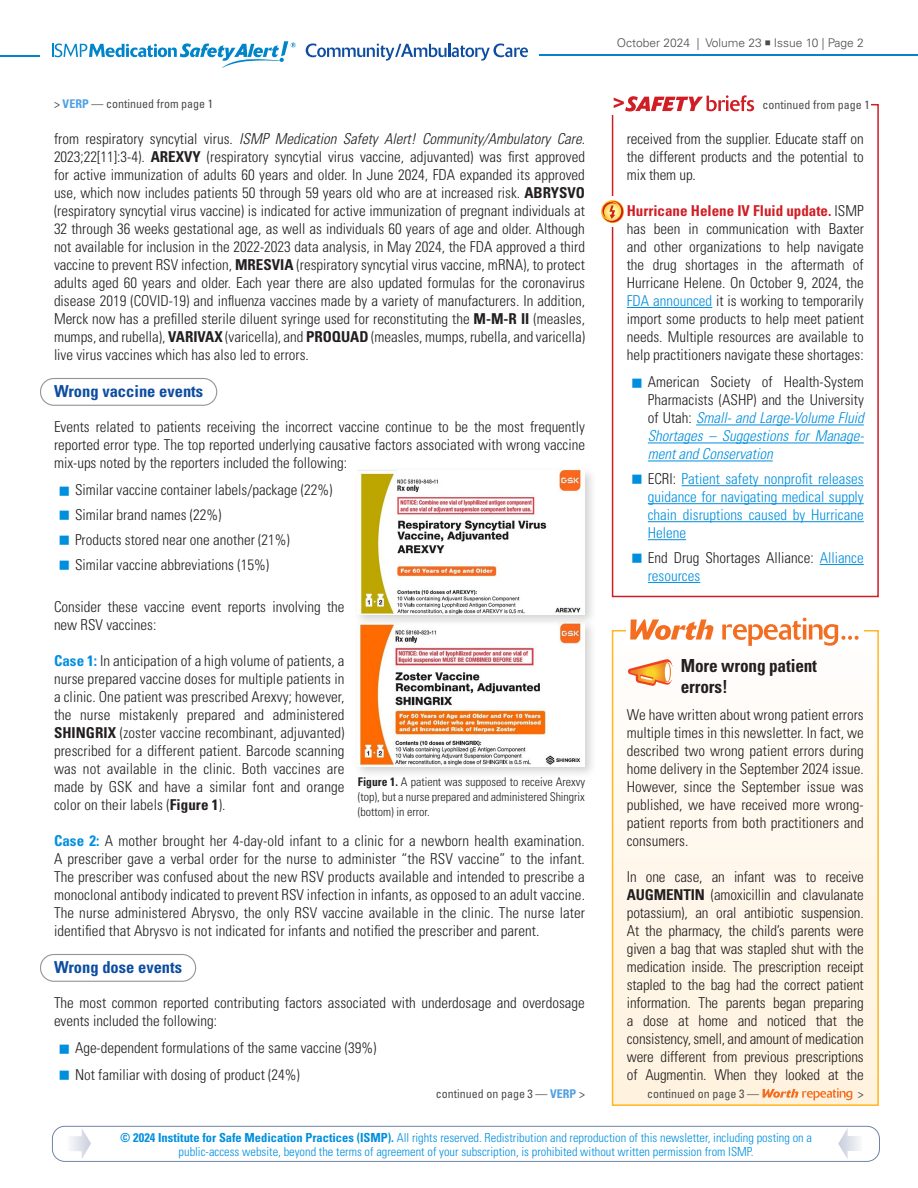
<style>
.page{position:relative;width:918px;height:1188px;background:#fff}
.page>*{position:absolute;margin:0;border:0;box-sizing:border-box;transform-origin:0 0}
.Subhead{font:700 condensed 18px/21px "Univers LT Std";letter-spacing:-.01em;color:#231f20;scale:.96 1}
.Subhead_2{font:700 condensed 16.5px "Univers LT Std";color:#0d4da1}
.Body{font:300 condensed 15px/18px "Univers LT Std";color:#231f20;text-align:justify}
.t1{font:italic 300 condensed 15px/18px "Univers LT Std";color:#008fde;text-align:justify}
.t2{font:300 condensed 15px/18px "Univers LT Std";color:#008fde;text-align:justify}
.Body-2{font:300 condensed 12.45px/13.5px "Univers LT Std";color:#008fde;text-align:center}
.Figure_caption{font:300 condensed 12px/15px "Univers LT Std";color:#231f20;text-align:justify}
.Continuation_tag{font:condensed 12px "Univers LT Std";color:#4b4c4d}
.t3{font:300 12px "Univers LT Std";color:#4b4c4d}
.s1{font-weight:700;color:#4f9fe3}
.s2{font-family:"Minion Pro";font-weight:400;font-size:16.5px}
.s3{font-style:italic}
.s4{font-weight:700}
.s5{font-weight:700;color:#008fde}
.s6{font-weight:700;color:#d01e25}
.s7{color:#008fde}
.s8{font-style:normal;color:#231f20}
.s9{color:#231f20}
</style>
<div class="page">
<hr style="left:539px;top:54px;width:379px;height:2px;background:#0084ca">
<hr style="left:0;top:55px;width:40px;height:2px;background:#0084ca">
<svg style="left:306px;top:43px;width:222px;height:18px"></svg>
<svg style="left:52px;top:41px;width:244px;height:27px"></svg>
<div style="left:40px;top:378px;width:177px;height:28px;border:1px solid #939598;border-radius:13px"></div>
<div style="left:40px;top:954px;width:156px;height:28px;border:1px solid #939598;border-radius:13px"></div>
<svg style="left:52px;top:1126px;width:828px;height:36px"></svg>
<hr style="left:627px;top:307px;width:85px;height:1px;background:#008fde">
<hr style="left:696px;top:425px;width:168px;height:1px;background:#008fde">
<hr style="left:648px;top:443px;width:216px;height:1px;background:#008fde">
<hr style="left:648px;top:461px;width:125px;height:1px;background:#008fde">
<hr style="left:682px;top:485px;width:182px;height:1px;background:#008fde">
<hr style="left:648px;top:503px;width:216px;height:1px;background:#008fde">
<hr style="left:648px;top:521px;width:216px;height:1px;background:#008fde">
<hr style="left:648px;top:539px;width:38px;height:1px;background:#008fde">
<hr style="left:820px;top:564px;width:44px;height:1px;background:#008fde">
<hr style="left:648px;top:582px;width:52px;height:1px;background:#008fde">
<div style="left:612px;top:104px;width:267px;height:493px;border:2px solid #d01e25"></div>
<div style="left:610px;top:93px;width:152px;height:22px;background:#fff"></div>
<svg style="left:614px;top:95px;width:140px;height:16px"></svg>
<div style="left:760px;top:99px;width:111px;height:10px;background:#fff"></div>
<div style="left:354px;top:618px;width:243px;height:160px;background:#231f20;opacity:.2"></div>
<img style="left:358px;top:627px;width:227px;height:140px">
<div style="left:354px;top:466px;width:243px;height:161px;background:#231f20;opacity:.2"></div>
<img style="left:358px;top:471px;width:227px;height:144px">
<div style="left:600px;top:196px;width:25px;height:31px;background:#fff"></div>
<svg style="left:601px;top:200px;width:23px;height:23px"></svg>
<svg style="left:602px;top:201px;width:21px;height:21px"></svg>
<div style="left:613px;top:631px;width:265px;height:474px;background:linear-gradient(to bottom,#fffdfd,#fff2dd)"></div>
<div style="left:612px;top:630px;width:267px;height:476px;border:2px solid #ffb620"></div>
<div style="left:626px;top:616px;width:238px;height:28px;background:#fff"></div>
<svg style="left:630px;top:620px;width:83px;height:20px"></svg>
<svg style="left:722px;top:618px;width:137px;height:28px"></svg>
<svg style="left:628px;top:659px;width:45px;height:27px"></svg>
<svg style="left:762px;top:1088px;width:90px;height:12px"></svg>
<p class="Continuation_tag" style="left:54px;top:96px;width:161px">&gt; <span class="s1">VERP</span> — continued from page 1</p>
<p class="t3" style="left:617px;top:35px;width:249px">October 2024 | Volume 23 <span class="s2">■</span> Issue 10 | Page 2</p>
<p class="Continuation_tag" style="left:762px;top:97px;width:109px">continued from page 1</p>
<p class="Body" style="left:54px;top:130px;width:533px">from respiratory syncytial virus. <span class="s3">ISMP Medication Safety Alert! Community/Ambulatory Care</span>.<br>2023;22[11]:3-4). <span class="s4">AREXVY</span> (respiratory syncytial virus vaccine, adjuvanted) was first approved for active immunization of adults 60 years and older. In June 2024, FDA expanded its approved use, which now includes patients 50 through 59 years old who are at increased risk. <span class="s4">ABRYSVO </span>(respiratory syncytial virus vaccine) is indicated for active immunization of pregnant individuals at 32 through 36 weeks gestational age, as well as individuals 60 years of age and older. Although not available for inclusion in the 2022-2023 data analysis, in May 2024, the FDA approved a third vaccine to prevent RSV infection, <span class="s4">MRESVIA</span> (respiratory syncytial virus vaccine, mRNA), to protect adults aged 60 years and older. Each year there are also updated formulas for the coronavirus disease 2019 (COVID-19) and influenza vaccines made by a variety of manufacturers. In addition, Merck now has a prefilled sterile diluent syringe used for reconstituting the <span class="s4">M-M-R II</span> (measles, mumps, and rubella), <span class="s4">VARIVAX</span> (varicella), and <span class="s4">PROQUAD</span> (measles, mumps, rubella, and varicella) live virus vaccines which has also led to errors.</p>
<p class="Subhead_2" style="left:54px;top:381px;width:151px">Wrong vaccine events</p>
<p class="Body" style="left:54px;top:418px;width:533px">Events related to patients receiving the incorrect vaccine continue to be the most frequently reported error type. The top reported underlying causative factors associated with wrong vaccine mix-ups noted by the reporters included the following:</p>
<p class="Body" style="left:75px;top:481px;width:259px">Similar vaccine container labels/package (22%)</p>
<p class="Body" style="left:75px;top:506px;width:148px">Similar brand names (22%)</p>
<p class="Body" style="left:75px;top:531px;width:216px">Products stored near one another (21%)</p>
<p class="Body" style="left:75px;top:555px;width:196px">Similar vaccine abbreviations (15%)</p>
<p class="Body" style="left:54px;top:598px;width:292px">Consider these vaccine event reports involving the new RSV vaccines:</p>
<p class="Body" style="left:54px;top:652px;width:292px"><span class="s5">Case 1:</span> In anticipation of a high volume of patients, a nurse prepared vaccine doses for multiple patients in a clinic. One patient was prescribed Arexvy; however, the nurse mistakenly prepared and administered <span class="s4">SHINGRIX</span> (zoster vaccine recombinant, adjuvanted) prescribed for a different patient. Barcode scanning was not available in the clinic. Both vaccines are made by GSK and have a similar font and orange color on their labels (<span class="s4">Figure 1</span>).</p>
<p class="Body" style="left:54px;top:832px;width:533px"><span class="s5">Case 2:</span> A mother brought her 4-day-old infant to a clinic for a newborn health examination.<br>A prescriber gave a verbal order for the nurse to administer “the RSV vaccine” to the infant.<br>The prescriber was confused about the new RSV products available and intended to prescribe a monoclonal antibody indicated to prevent RSV infection in infants, as opposed to an adult vaccine.<br>The nurse administered Abrysvo, the only RSV vaccine available in the clinic. The nurse later identified that Abrysvo is not indicated for infants and notified the prescriber and parent.</p>
<p class="Subhead_2" style="left:54px;top:957px;width:130px">Wrong dose events</p>
<p class="Body" style="left:54px;top:994px;width:532px">The most common reported contributing factors associated with underdosage and overdosage events included the following:</p>
<p class="Body" style="left:75px;top:1039px;width:303px">Age-dependent formulations of the same vaccine (39%)</p>
<p class="Body" style="left:75px;top:1066px;width:226px">Not familiar with dosing of product (24%)</p>
<p class="Continuation_tag" style="left:436px;top:1086px;width:151px">continued on page 3 — <span class="s1">VERP</span> &gt;</p>
<p class="Body-2" style="left:120px;top:1131px;width:693px"><span class="s4">© 2024 Institute for Safe Medication Practices (ISMP).</span> All rights reserved. Redistribution and reproduction of this newsletter, including posting on a public-access website, beyond the terms of agreement of your subscription, is prohibited without written permission from ISMP.</p>
<p class="Body" style="left:627px;top:130px;width:238px">received from the supplier. Educate staff on the different products and the potential to mix them up.</p>
<p class="Body" style="left:627px;top:202px;width:239px"><span class="s6">Hurricane Helene IV Fluid update.</span> ISMP has been in communication with Baxter and other organizations to help navigate the drug shortages in the aftermath of Hurricane Helene. On October 9, 2024, the <span class="s7">FDA announced</span> it is working to temporarily import some products to help meet patient needs. Multiple resources are available to help practitioners navigate these shortages:</p>
<p class="t1" style="left:648px;top:373px;width:218px"><span class="s8">American Society of Health-System Pharmacists (ASHP) and the University of Utah:</span> Small- and Large-Volume Fluid Shortages – Suggestions for Manage&shy;ment and Conservation</p>
<p class="t2" style="left:648px;top:470px;width:218px"><span class="s9">ECRI:</span> Patient safety nonprofit releases guidance for navigating medical supply chain disruptions caused by Hurricane Helene</p>
<p class="Body" style="left:648px;top:549px;width:217px">End Drug Shortages Alliance: <span class="s7">Alliance resources</span></p>
<p class="Subhead" style="left:681px;top:655px;width:143px">More wrong patient errors!</p>
<p class="Body" style="left:627px;top:706px;width:239px">We have written about wrong patient errors multiple times in this newsletter. In fact, we described two wrong patient errors during home delivery in the September 2024 issue.<br>However, since the September issue was published, we have received more wrong&shy;patient reports from both practitioners and consumers.</p>
<p class="Body" style="left:627px;top:868px;width:239px">In one case, an infant was to receive <span class="s4">AUGMENTIN</span> (amoxicillin and clavulanate potassium), an oral antibiotic suspension.<br>At the pharmacy, the child’s parents were given a bag that was stapled shut with the medication inside. The prescription receipt stapled to the bag had the correct patient information. The parents began preparing a dose at home and noticed that the consistency, smell, and amount of medication were different from previous prescriptions of Augmentin. When they looked at the</p>
<p class="Continuation_tag" style="left:647px;top:1086px;width:113px">continued on page 3 —</p>
<p class="Continuation_tag" style="left:858px;top:1086px;width:7px">&gt;</p>
<p class="Figure_caption" style="left:358px;top:774px;width:229px"><span class="s4">Figure 1.</span> A patient was supposed to receive Arexvy (top), but a nurse prepared and administered Shingrix (bottom) in error.</p>
</div>
